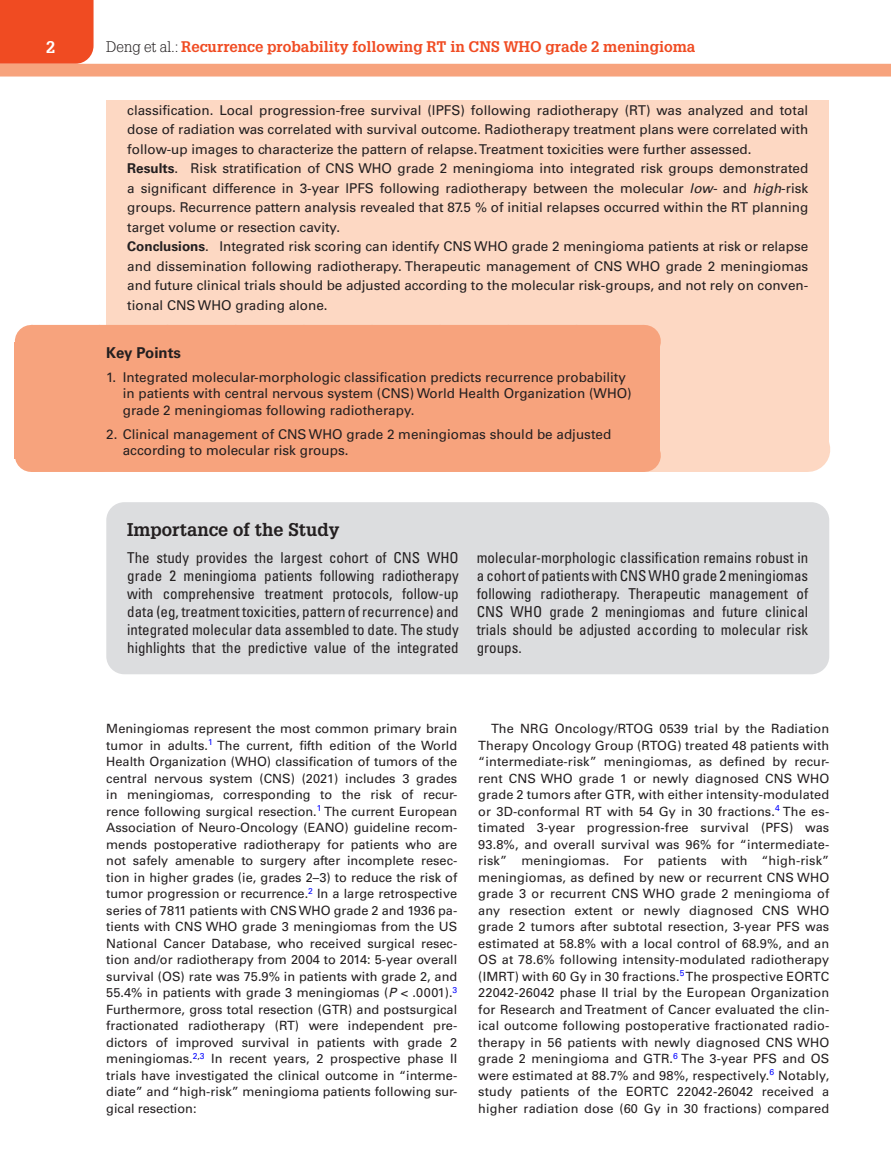
<style>
.page{position:relative;width:891px;height:1175px;background:#fff}
.page>*{position:absolute;margin:0;border:0;box-sizing:border-box;transform-origin:0 0}
.t1{font:700 18px "Glypha LT Std";color:#231f20}
.t2{font:700 16.5px "Glypha LT Std";color:#fff}
.t3{font:condensed 15px/18px "Univers LT Std";color:#231f20;text-align:justify}
.t4{font:700 15px "Glypha LT Std";color:#f04b22}
.t5{font:700 15px "Univers LT Std";color:#231f20}
.t6{font:13.5px/19.5px "Univers LT Std";color:#231f20}
.t7{font:12.75px/16.5px "Univers LT Std";letter-spacing:.005em;color:#231f20;text-align:justify}
.s1{font-weight:300;color:#231f20}
.s2{font-weight:700}
.s3{font-style:italic}
</style>
<div class="page">
<div style="left:0;top:0;width:94px;height:64px;background:#f04b22"></div>
<div style="left:0;top:64px;width:891px;height:12px;background:#f7a37d"></div>
<div style="left:106px;top:100px;width:723px;height:62px;background:#fdd8c3"></div>
<div style="left:106px;top:159px;width:723px;height:81px;background:#fdd8c3"></div>
<div style="left:106px;top:236px;width:723px;height:211px;background:#fdd8c3"></div>
<div style="left:129px;top:427px;width:678px;height:45px;background:#fdd8c3"></div>
<hr style="left:807px;top:427px;width:1px;height:45px;background:#fdd8c3">
<div style="left:15px;top:342px;width:645px;height:20px;background:#f7a37d"></div>
<div style="left:31px;top:325px;width:612px;height:33px;background:#f7a37d"></div>
<hr style="left:643px;top:325px;width:1px;height:33px;background:#f7a37d">
<div style="left:15px;top:358px;width:645px;height:60px;background:#f7a37d"></div>
<div style="left:15px;top:416px;width:645px;height:43px;background:#f7a37d"></div>
<div style="left:31px;top:439px;width:612px;height:33px;background:#f7a37d"></div>
<svg style="left:644px;top:451px;width:17px;height:21px"></svg>
<hr style="left:643px;top:439px;width:1px;height:33px;background:#f7a37d">
<div style="left:106px;top:502px;width:723px;height:172px;background:#dcdddf;border-radius:18px"></div>
<p class="t2" style="left:46px;top:37px;width:11px">2</p>
<p class="t4" style="left:106px;top:37px;width:591px"><span class="s1">Deng et al.:</span> Recurrence probability following RT in CNS WHO grade 2 meningioma</p>
<p class="t6" style="left:127px;top:100px;width:683px">classification. Local progression-free survival (lPFS) following radiotherapy (RT) was analyzed and total dose of radiation was correlated with survival outcome. Radiotherapy treatment plans were correlated with follow-up images to characterize the pattern of relapse. Treatment toxicities were further assessed.<br><span class="s2">Results</span>. Risk stratification of CNS WHO grade 2 meningioma into integrated risk groups demonstrated a significant difference in 3-year lPFS following radiotherapy between the molecular <span class="s3">low-</span> and <span class="s3">high</span>-risk groups. Recurrence pattern analysis revealed that 87.5 % of initial relapses occurred within the RT planning target volume or resection cavity.<br><span class="s2">Conclusions</span>. Integrated risk scoring can identify CNS WHO grade 2 meningioma patients at risk or relapse and dissemination following radiotherapy. Therapeutic management of CNS WHO grade 2 meningiomas and future clinical trials should be adjusted according to the molecular risk-groups, and not rely on conven&shy;tional CNS WHO grading alone.</p>
<p class="t5" style="left:106px;top:344px;width:76px">Key Points</p>
<p class="t6" style="left:123px;top:369px;width:510px;line-height:16.5px;text-indent:-16px">1. Integrated molecular-morphologic classification predicts recurrence probability in patients with central nervous system (CNS) World Health Organization (WHO) grade 2 meningiomas following radiotherapy.</p>
<p class="t6" style="left:123px;top:426px;width:490px;line-height:16.5px;text-indent:-16px">2. Clinical management of CNS WHO grade 2 meningiomas should be adjusted according to molecular risk groups.</p>
<h1 class="t1" style="left:127px;top:518px;width:214px">Importance of the Study</h1>
<p class="t3" style="left:127px;top:548px;width:333px">The study provides the largest cohort of CNS WHO grade 2 meningioma patients following radiotherapy with comprehensive treatment protocols, follow-up data (eg, treatment toxicities, pattern of recurrence) and integrated molecular data assembled to date. The study highlights that the predictive value of the integrated</p>
<p class="t3" style="left:477px;top:548px;width:333px">molecular-morphologic classification remains robust in a cohort of patients with CNS WHO grade 2 meningiomas following radiotherapy. Therapeutic management of CNS WHO grade 2 meningiomas and future clinical trials should be adjusted according to molecular risk groups.</p>
<p class="t7" style="left:106px;top:720px;width:353px">Meningiomas represent the most common primary brain tumor in adults.<sup>1</sup> The current, fifth edition of the World Health Organization (WHO) classification of tumors of the central nervous system (CNS) (2021) includes 3 grades in meningiomas, corresponding to the risk of recur&shy;rence following surgical resection.<sup>1</sup> The current European Association of Neuro-Oncology (EANO) guideline recom&shy;mends postoperative radiotherapy for patients who are not safely amenable to surgery after incomplete resec&shy;tion in higher grades (ie, grades 2–3) to reduce the risk of tumor progression or recurrence.<sup>2</sup> In a large retrospective series of 7811 patients with CNS WHO grade 2 and 1936 pa&shy;tients with CNS WHO grade 3 meningiomas from the US National Cancer Database, who received surgical resec&shy;tion and/or radiotherapy from 2004 to 2014: 5-year overall survival (OS) rate was 75.9% in patients with grade 2, and 55.4% in patients with grade 3 meningiomas (<span class="s3">P</span> &lt; .0001).<sup>3<br></sup>Furthermore, gross total resection (GTR) and postsurgical fractionated radiotherapy (RT) were independent pre&shy;dictors of improved survival in patients with grade 2 meningiomas.<sup>2</sup><sup>,</sup><sup>3</sup> In recent years, 2 prospective phase II trials have investigated the clinical outcome in “interme&shy;diate” and “high-risk” meningioma patients following sur&shy;gical resection:</p>
<p class="t7" style="left:478px;top:720px;width:353px;text-indent:13px">The NRG Oncology/RTOG 0539 trial by the Radiation Therapy Oncology Group (RTOG) treated 48 patients with “intermediate-risk” meningiomas, as defined by recur&shy;rent CNS WHO grade 1 or newly diagnosed CNS WHO grade 2 tumors after GTR, with either intensity-modulated or 3D-conformal RT with 54 Gy in 30 fractions.<sup>4</sup> The es&shy;timated 3-year progression-free survival (PFS) was 93.8%, and overall survival was 96% for “intermediate&shy;risk” meningiomas. For patients with “high-risk” meningiomas, as defined by new or recurrent CNS WHO grade 3 or recurrent CNS WHO grade 2 meningioma of any resection extent or newly diagnosed CNS WHO grade 2 tumors after subtotal resection, 3-year PFS was estimated at 58.8% with a local control of 68.9%, and an OS at 78.6% following intensity-modulated radiotherapy (IMRT) with 60 Gy in 30 fractions.<sup>5</sup> The prospective EORTC 22042-26042 phase II trial by the European Organization for Research and Treatment of Cancer evaluated the clin&shy;ical outcome following postoperative fractionated radio&shy;therapy in 56 patients with newly diagnosed CNS WHO grade 2 meningioma and GTR.<sup>6</sup> The 3-year PFS and OS were estimated at 88.7% and 98%, respectively.<sup>6</sup> Notably, study patients of the EORTC 22042-26042 received a higher radiation dose (60 Gy in 30 fractions) compared</p>
</div>
